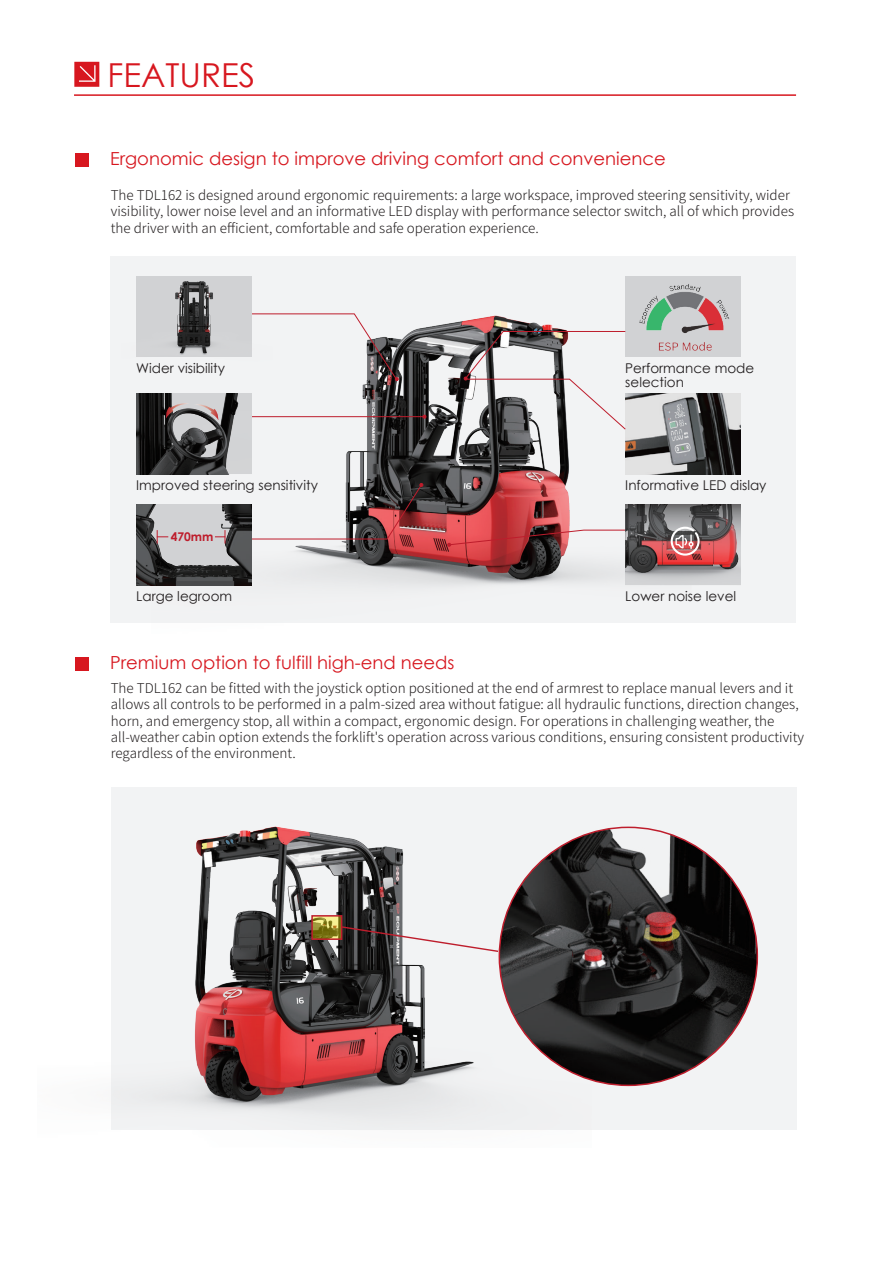
<style>
.page{position:relative;width:893px;height:1263px;background:#fff}
.page>*{position:absolute;margin:0;border:0;box-sizing:border-box;transform-origin:0 0}
.t1{font:33px "Century Gothic";color:#d7171f}
.t2{font:18px "Century Gothic";color:#d7171f}
.t3{font:300 13.5px/16.2px "Source Han Sans CN";color:#231f20}
.t4{font:13.5px/13.5px "Century Gothic";color:#231f20}
.t5{font:700 12px "Century Gothic";color:#be1d2c}
</style>
<div class="page">
<div style="left:110px;top:256px;width:686px;height:367px;background:#f2f3f4"></div>
<div style="left:111px;top:787px;width:685px;height:343px;background:#f2f3f4"></div>
<img style="left:162px;top:826px;width:429px;height:288px">
<div style="left:75px;top:153px;width:13px;height:14px;background:#d7171f"></div>
<hr style="left:74px;top:94px;width:722px;height:2px;background:#d7171f">
<svg style="left:74px;top:62px;width:25px;height:25px"></svg>
<div style="left:75px;top:657px;width:13px;height:14px;background:#d7171f"></div>
<img style="left:143px;top:315px;width:540px;height:271px">
<hr style="left:250px;top:416px;width:173px;height:1px;background:#be1d2c">
<img style="left:499px;top:827px;width:258px;height:258px;border-radius:129px">
<svg style="left:340px;top:925px;width:160px;height:28px"></svg>
<img style="left:136px;top:393px;width:116px;height:81px">
<img style="left:136px;top:276px;width:116px;height:88px">
<img style="left:136px;top:504px;width:116px;height:81px">
<svg style="left:157px;top:530px;width:11px;height:13px"></svg>
<svg style="left:215px;top:530px;width:11px;height:13px"></svg>
<svg style="left:165px;top:403px;width:54px;height:17px"></svg>
<img style="left:625px;top:559px;width:116px;height:26px">
<svg style="left:625px;top:504px;width:116px;height:55px;background:#795b5c"></svg>
<svg style="left:671px;top:527px;width:29px;height:29px"></svg>
<img style="left:625px;top:393px;width:116px;height:81px">
<svg style="left:314px;top:918px;width:25px;height:19px"></svg>
<div style="left:311px;top:915px;width:31px;height:25px;border:2px solid #be1d2c"></div>
<img style="left:624px;top:276px;width:117px;height:85px">
<svg style="left:251px;top:313px;width:148px;height:68px"></svg>
<svg style="left:423px;top:415px;width:3px;height:4px"></svg>
<svg style="left:464px;top:331px;width:162px;height:99px"></svg>
<svg style="left:251px;top:483px;width:172px;height:57px"></svg>
<svg style="left:447px;top:529px;width:180px;height:18px"></svg>
<h1 class="t1" style="left:107px;top:52px;width:149px">FEATURES</h1>
<h2 class="t2" style="left:110px;top:146px;width:557px">Ergonomic design to improve driving comfort and convenience</h2>
<p class="t3" style="left:111px;top:187px;width:685px">The TDL162 is designed around ergonomic requirements: a large workspace, improved steering sensitivity, wider visibility, lower noise level and an informative LED display with performance selector switch, all of which provides the driver with an efficient, comfortable and safe operation experience.</p>
<p class="t4" style="left:136px;top:361px;width:90px">Wider visibility</p>
<p class="t4" style="left:625px;top:361px;width:130px">Performance mode selection</p>
<p class="t4" style="left:136px;top:478px;width:183px">Improved steering sensitivity</p>
<p class="t4" style="left:625px;top:478px;width:143px">Informative LED dislay</p>
<p class="t5" style="left:171px;top:528px;width:44px">470mm</p>
<p class="t4" style="left:136px;top:589px;width:98px">Large legroom</p>
<p class="t4" style="left:625px;top:589px;width:112px">Lower noise level</p>
<h2 class="t2" style="left:110px;top:650px;width:346px">Premium option to fulfill high-end needs</h2>
<p class="t3" style="left:111px;top:680px;width:695px">The TDL162 can be fitted with the joystick option positioned at the end of armrest to replace manual levers and it allows all controls to be performed in a palm-sized area without fatigue: all hydraulic functions, direction changes, horn, and emergency stop, all within a compact, ergonomic design. For operations in challenging weather, the all-weather cabin option extends the forklift's operation across various conditions, ensuring consistent productivity regardless of the environment.</p>
</div>
